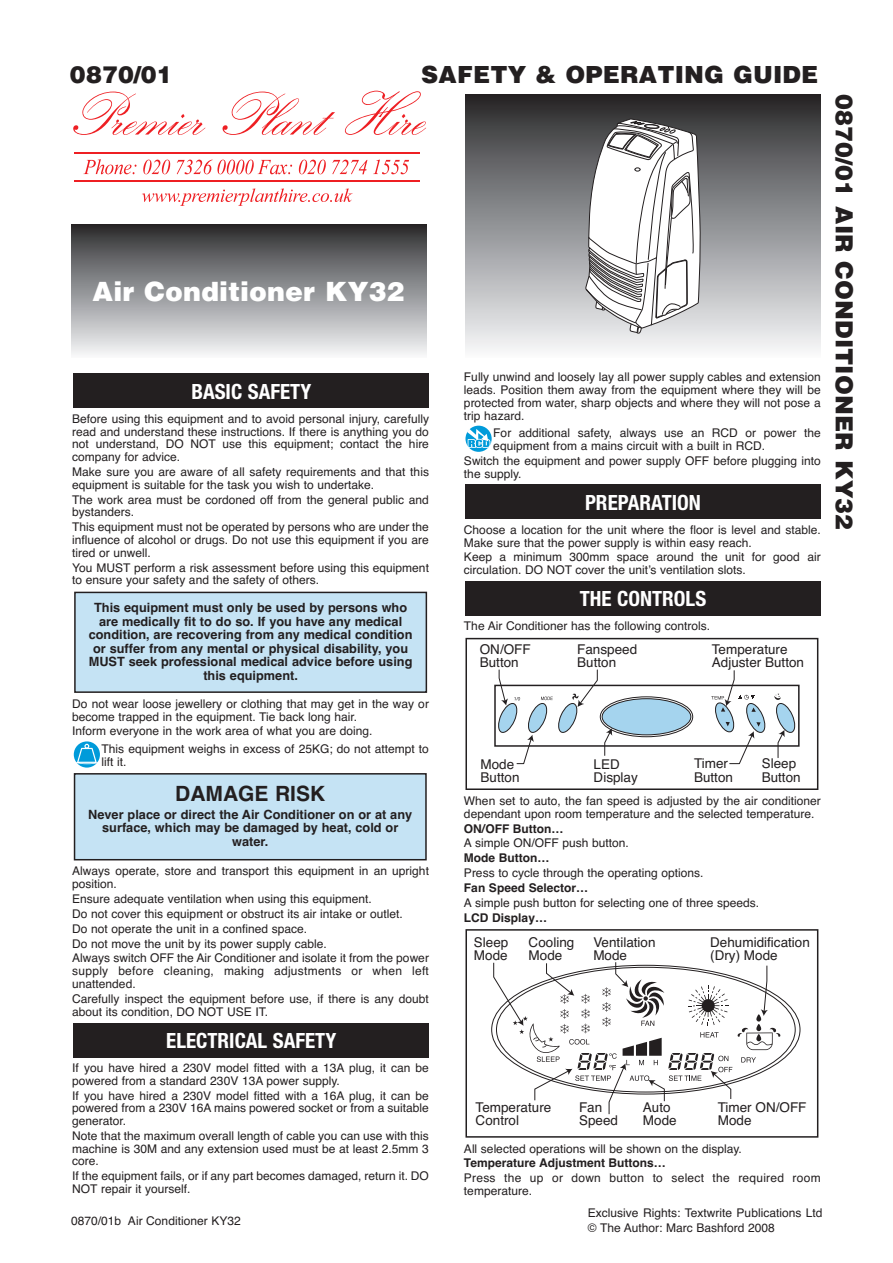
<style>
.page{position:relative;width:893px;height:1263px;background:#fff}
.page>*{position:absolute;margin:0;border:0;box-sizing:border-box;transform-origin:0 0}
.t1{font:900 27px "Helvetica";color:#fff}
.t2{font:900 24px "Helvetica";color:#231f20}
.t3{font:700 condensed 21px "Helvetica Neue";color:#fff}
.t4{font:700 21px "Helvetica";color:#231f20}
.t5{font:13.5px/13.5px "Helvetica";color:#231f20}
.t6{font:700 12.75px/13.5px "Helvetica";color:#231f20;text-align:center}
.t7{font:12px/12.8px "Helvetica";color:#231f20}
.t8{font:12px/12.8px "Helvetica";letter-spacing:.02em;color:#231f20}
.t9{font:700 12px "Helvetica";color:#231f20}
</style>
<div class="page">
<div style="left:465px;top:95px;width:355px;height:262px;background:linear-gradient(to bottom,#2c2c2e,#f8f9fc)"></div>
<svg style="left:585px;top:119px;width:115px;height:215px"></svg>
<svg style="left:493px;top:962px;width:288px;height:153px"></svg>
<div style="left:465px;top:929px;width:353px;height:209px;border:2px solid #231f20"></div>
<div style="left:494px;top:685px;width:306px;height:62px;border:2px solid #231f20"></div>
<div style="left:600px;top:697px;width:93px;height:40px;border:1px solid #231f20;border-radius:50%"></div>
<div style="left:602px;top:699px;width:89px;height:36px;background:#a5d4ee;border-radius:50%"></div>
<div style="left:602px;top:698px;width:89px;height:37px;border:1px solid #231f20;border-radius:50%"></div>
<svg style="left:497px;top:669px;width:101px;height:95px"></svg>
<svg style="left:604px;top:728px;width:8px;height:28px"></svg>
<svg style="left:774px;top:693px;width:22px;height:65px"></svg>
<svg style="left:711px;top:670px;width:56px;height:94px"></svg>
<div style="left:465px;top:638px;width:353px;height:152px;border:2px solid #231f20"></div>
<svg style="left:465px;top:426px;width:27px;height:26px"></svg>
<svg style="left:467px;top:429px;width:23px;height:19px"></svg>
<svg style="left:74px;top:741px;width:26px;height:27px"></svg>
<svg style="left:75px;top:744px;width:23px;height:20px"></svg>
<div style="left:75px;top:774px;width:351px;height:86px;background:#c5e3f4"></div>
<div style="left:74px;top:773px;width:353px;height:87px;border:2px solid #231f20"></div>
<div style="left:75px;top:592px;width:351px;height:100px;background:#c5e3f4"></div>
<div style="left:74px;top:592px;width:353px;height:101px;border:2px solid #231f20"></div>
<div style="left:465px;top:582px;width:355px;height:34px;background:#231f20"></div>
<div style="left:465px;top:485px;width:355px;height:34px;background:#231f20"></div>
<div style="left:74px;top:1023px;width:355px;height:34px;background:#231f20"></div>
<div style="left:74px;top:374px;width:355px;height:34px;background:#231f20"></div>
<div style="left:71px;top:224px;width:355px;height:133px;background:linear-gradient(to bottom,#2d2e30,#f6f8fa)"></div>
<svg style="left:73px;top:92px;width:132px;height:43px"></svg>
<svg style="left:222px;top:92px;width:113px;height:43px"></svg>
<svg style="left:345px;top:91px;width:81px;height:44px"></svg>
<svg style="left:83px;top:159px;width:53px;height:15px"></svg>
<svg style="left:143px;top:160px;width:27px;height:14px"></svg>
<svg style="left:177px;top:160px;width:115px;height:14px"></svg>
<svg style="left:299px;top:160px;width:27px;height:14px"></svg>
<svg style="left:332px;top:160px;width:35px;height:14px"></svg>
<svg style="left:373px;top:160px;width:36px;height:14px"></svg>
<svg style="left:142px;top:188px;width:211px;height:18px"></svg>
<hr style="left:75px;top:152px;width:345px;height:1px;background:#ee1f23">
<hr style="left:75px;top:181px;width:345px;height:1px;background:#ee1f23">
<h2 class="t2" style="left:70px;top:61px;width:104px">0870/01</h2>
<h2 class="t2" style="left:421px;top:61px;width:399px">SAFETY &amp; OPERATING GUIDE</h2>
<h1 class="t1" style="left:92px;top:276px;width:314px">Air Conditioner KY32</h1>
<h3 class="t3" style="left:191px;top:378px;width:121px">BASIC SAFETY</h3>
<p class="t7" style="left:72px;top:412px;width:358px;text-align:justify">Before using this equipment and to avoid personal injury, carefully read and understand these instructions. If there is anything you do not understand, DO NOT use this equipment; contact the hire company for advice.</p>
<p class="t7" style="left:72px;top:465px;width:358px">Make sure you are aware of all safety requirements and that this equipment is suitable for the task you wish to undertake.</p>
<p class="t7" style="left:72px;top:493px;width:358px">The work area must be cordoned off from the general public and bystanders.</p>
<p class="t7" style="left:72px;top:521px;width:358px;text-align:justify">This equipment must not be operated by persons who are under the influence of alcohol or drugs. Do not use this equipment if you are tired or unwell.</p>
<p class="t7" style="left:72px;top:561px;width:358px">You MUST perform a risk assessment before using this equipment to ensure your safety and the safety of others.</p>
<p class="t6" style="left:89px;top:601px;width:325px">This equipment must only be used by persons who are medically fit to do so. If you have any medical condition, are recovering from any medical condition or suffer from any mental or physical disability, you MUST seek professional medical advice before using this equipment.</p>
<p class="t7" style="left:72px;top:697px;width:358px">Do not wear loose jewellery or clothing that may get in the way or become trapped in the equipment. Tie back long hair.</p>
<p class="t7" style="left:102px;top:722px;width:329px;line-height:17.5px;text-indent:-29px">Inform everyone in the work area of what you are doing.<br>This equipment weighs in excess of 25KG; do not attempt to</p>
<p class="t7" style="left:102px;top:755px;width:26px">lift it.</p>
<h3 class="t4" style="left:175px;top:782px;width:151px">DAMAGE RISK</h3>
<p class="t6" style="left:88px;top:808px;width:325px">Never place or direct the Air Conditioner on or at any surface, which may be damaged by heat, cold or water.</p>
<p class="t7" style="left:72px;top:865px;width:358px">Always operate, store and transport this equipment in an upright position.</p>
<p class="t7" style="left:72px;top:891px;width:358px;line-height:14.9px">Ensure adequate ventilation when using this equipment.<br>Do not cover this equipment or obstruct its air intake or outlet.<br>Do not operate the unit in a confined space.<br>Do not move the unit by its power supply cable.<br>Always switch OFF the Air Conditioner and isolate it from the power</p>
<p class="t8" style="left:72px;top:965px;width:358px">supply before cleaning, making adjustments or when left unattended.</p>
<p class="t7" style="left:72px;top:992px;width:358px">Carefully inspect the equipment before use, if there is any doubt about its condition, DO NOT USE IT.</p>
<h3 class="t3" style="left:166px;top:1027px;width:171px">ELECTRICAL SAFETY</h3>
<p class="t7" style="left:72px;top:1061px;width:358px">If you have hired a 230V model fitted with a 13A plug, it can be powered from a standard 230V 13A power supply.</p>
<p class="t7" style="left:72px;top:1089px;width:358px;text-align:justify">If you have hired a 230V model fitted with a 16A plug, it can be powered from a 230V 16A mains powered socket or from a suitable generator.</p>
<p class="t7" style="left:72px;top:1129px;width:358px;text-align:justify">Note that the maximum overall length of cable you can use with this machine is 30M and any extension used must be at least 2.5mm 3 core.</p>
<p class="t7" style="left:72px;top:1170px;width:358px">If the equipment fails, or if any part becomes damaged, return it. DO<br>NOT repair it yourself.</p>
<p class="t7" style="left:71px;top:1214px;width:171px">0870/01b Air Conditioner KY32</p>
<p class="t7" style="left:464px;top:371px;width:358px;text-align:justify">Fully unwind and loosely lay all power supply cables and extension leads. Position them away from the equipment where they will be protected from water, sharp objects and where they will not pose a trip hazard.</p>
<p class="t7" style="left:493px;top:427px;width:329px">For additional safety, always use an RCD or power the equipment from a mains circuit with a built in RCD.</p>
<p class="t7" style="left:464px;top:454px;width:358px">Switch the equipment and power supply OFF before plugging into the supply.</p>
<h3 class="t3" style="left:585px;top:489px;width:117px">PREPARATION</h3>
<p class="t7" style="left:464px;top:523px;width:358px">Choose a location for the unit where the floor is level and stable.<br>Make sure that the power supply is within easy reach.</p>
<p class="t7" style="left:464px;top:551px;width:358px">Keep a minimum 300mm space around the unit for good air circulation. DO NOT cover the unitʼs ventilation slots.</p>
<h3 class="t3" style="left:580px;top:586px;width:128px">THE CONTROLS</h3>
<p class="t7" style="left:464px;top:620px;width:248px">The Air Conditioner has the following controls.</p>
<p class="t5" style="left:480px;top:642px;width:53px">ON/OFF<br>Button</p>
<p class="t5" style="left:577px;top:642px;width:62px">Fanspeed<br>Button</p>
<p class="t5" style="left:712px;top:642px;width:94px">Temperature<br>Adjuster Button</p>
<p class="t5" style="left:480px;top:758px;width:41px">Mode<br>Button</p>
<p class="t5" style="left:594px;top:758px;width:46px">LED<br>Display</p>
<p class="t5" style="left:694px;top:757px;width:41px">Timer<br>Button</p>
<p class="t5" style="left:762px;top:757px;width:41px">Sleep<br>Button</p>
<p class="t7" style="left:464px;top:794px;width:358px">When set to auto, the fan speed is adjusted by the air conditioner dependant upon room temperature and the selected temperature.</p>
<p class="t9" style="left:464px;top:821px;width:101px">ON/OFF Button…</p>
<p class="t7" style="left:464px;top:837px;width:166px">A simple ON/OFF push button.</p>
<p class="t9" style="left:464px;top:851px;width:87px">Mode Button…</p>
<p class="t7" style="left:464px;top:867px;width:241px">Press to cycle through the operating options.</p>
<p class="t9" style="left:464px;top:881px;width:126px">Fan Speed Selector…</p>
<p class="t7" style="left:464px;top:896px;width:297px">A simple push button for selecting one of three speeds.</p>
<p class="t9" style="left:464px;top:910px;width:85px">LCD Display…</p>
<p class="t5" style="left:474px;top:936px;width:36px">Sleep<br>Mode</p>
<p class="t5" style="left:529px;top:936px;width:47px">Cooling<br>Mode</p>
<p class="t5" style="left:593px;top:936px;width:64px">Ventilation<br>Mode</p>
<p class="t5" style="left:710px;top:936px;width:101px">Dehumidification (Dry) Mode</p>
<p class="t5" style="left:476px;top:1100px;width:77px">Temperature<br>Control</p>
<p class="t5" style="left:579px;top:1100px;width:41px">Fan<br>Speed</p>
<p class="t5" style="left:643px;top:1100px;width:35px">Auto<br>Mode</p>
<p class="t5" style="left:718px;top:1100px;width:90px">Timer ON/OFF<br>Mode</p>
<p class="t7" style="left:464px;top:1142px;width:279px">All selected operations will be shown on the display.</p>
<p class="t9" style="left:464px;top:1156px;width:203px">Temperature Adjustment Buttons…</p>
<p class="t8" style="left:464px;top:1172px;width:358px">Press the up or down button to select the required room temperature.</p>
<p class="t7" style="left:588px;top:1206px;width:236px;line-height:14.4px">Exclusive Rights: Textwrite Publications Ltd © The Author: Marc Bashford 2008</p>
<h2 class="t2" style="left:858px;top:94px;width:437px;rotate:90deg">0870/01 AIR CONDITIONER KY32</h2>
</div>
